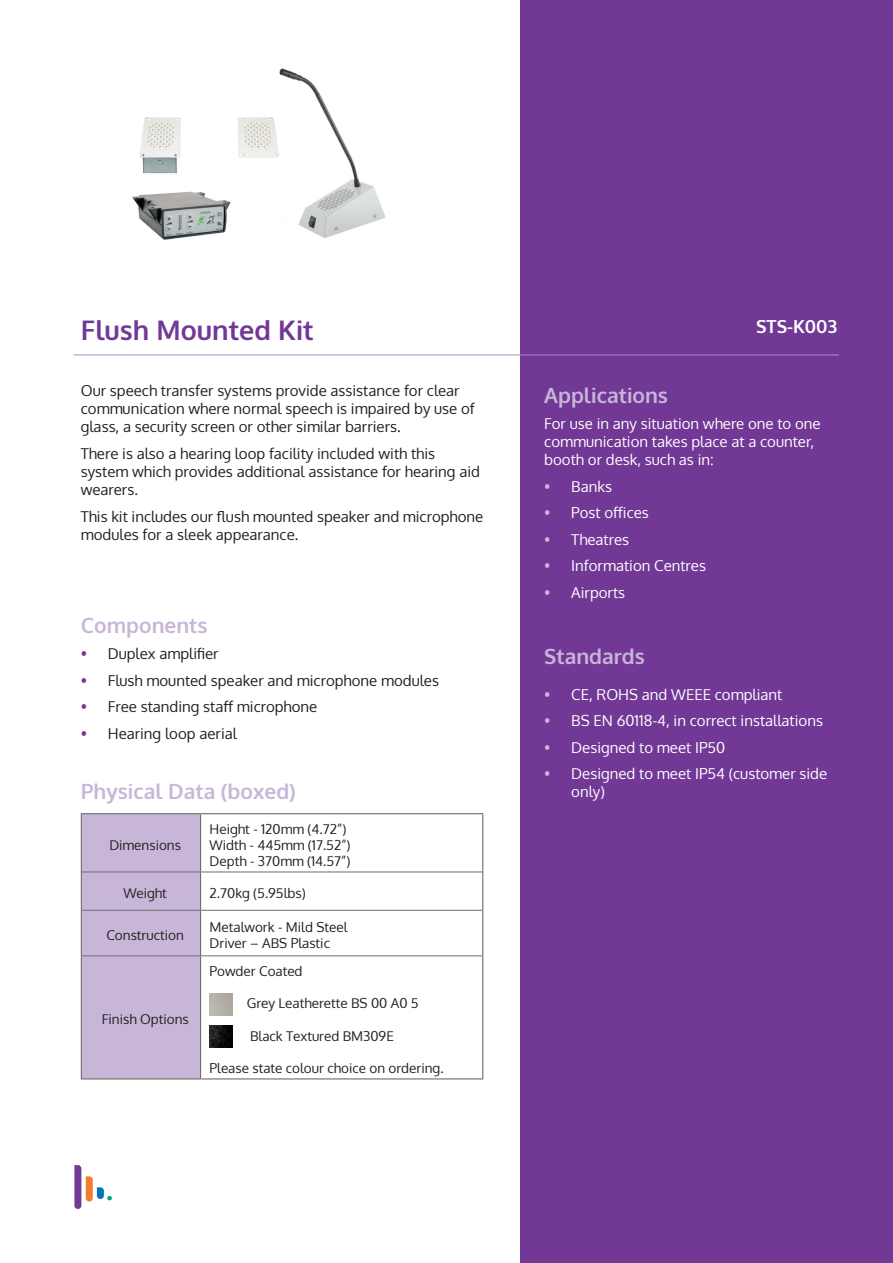
<style>
.page{position:relative;width:893px;height:1263px;background:#fff}
.page>*{position:absolute;margin:0;border:0;box-sizing:border-box;transform-origin:0 0}
.t1{font:700 27px "Oxygen";color:#713896}
.t2{font:700 21px "Oxygen";color:#c7b6d8}
.t3{font:700 18px "Oxygen";color:#fff}
.t4{font:15px/18px "Oxygen";color:#231f20}
.t5{font:15px/18px "Oxygen";color:#fff}
.t6{font:13.5px/16.2px "Oxygen";color:#231f20}
.s1{color:#713896}
.s2{color:#c7b6d8}
</style>
<div class="page">
<div style="left:521px;top:0;width:372px;height:1263px;background:#713896"></div>
<hr style="left:74px;top:355px;width:765px;height:1px;background:#aa8dc2">
<div style="left:82px;top:814px;width:118px;height:264px;background:#c7b6d8"></div>
<hr style="left:200px;top:814px;width:1px;height:57px;background:#6d6d6e">
<hr style="left:482px;top:814px;width:1px;height:58px;background:#6d6d6e">
<hr style="left:200px;top:872px;width:1px;height:38px;background:#6d6d6e">
<hr style="left:482px;top:872px;width:1px;height:38px;background:#6d6d6e">
<hr style="left:200px;top:911px;width:1px;height:44px;background:#6d6d6e">
<hr style="left:482px;top:910px;width:1px;height:46px;background:#6d6d6e">
<hr style="left:200px;top:956px;width:1px;height:122px;background:#6d6d6e">
<hr style="left:482px;top:956px;width:1px;height:122px;background:#6d6d6e">
<hr style="left:81px;top:1078px;width:120px;height:1px;background:#6d6d6e">
<hr style="left:201px;top:1078px;width:282px;height:1px;background:#6d6d6e">
<hr style="left:82px;top:955px;width:119px;height:1px;background:#6d6d6e">
<hr style="left:201px;top:955px;width:281px;height:1px;background:#6d6d6e">
<hr style="left:81px;top:813px;width:120px;height:1px;background:#6d6d6e">
<hr style="left:81px;top:814px;width:1px;height:58px;background:#6d6d6e">
<hr style="left:201px;top:813px;width:282px;height:1px;background:#6d6d6e">
<hr style="left:81px;top:872px;width:1px;height:38px;background:#6d6d6e">
<hr style="left:81px;top:910px;width:1px;height:46px;background:#6d6d6e">
<hr style="left:82px;top:871px;width:119px;height:1px;background:#6d6d6e">
<hr style="left:201px;top:871px;width:281px;height:1px;background:#6d6d6e">
<hr style="left:82px;top:910px;width:119px;height:1px;background:#6d6d6e">
<hr style="left:201px;top:910px;width:281px;height:1px;background:#6d6d6e">
<hr style="left:81px;top:956px;width:1px;height:122px;background:#6d6d6e">
<svg style="left:74px;top:1165px;width:38px;height:44px"></svg>
<img style="left:210px;top:1025px;width:23px;height:23px">
<img style="left:132px;top:68px;width:254px;height:172px">
<h1 class="t1" style="left:81px;top:313px;width:234px">Flush Mounted Kit</h1>
<p class="t4" style="left:81px;top:382px;width:396px">Our speech transfer systems provide assistance for clear communication where normal speech is impaired by use of glass, a security screen or other similar barriers.</p>
<p class="t4" style="left:81px;top:445px;width:401px">There is also a hearing loop facility included with this system which provides additional assistance for hearing aid wearers.</p>
<p class="t4" style="left:81px;top:507px;width:404px">This kit includes our flush mounted speaker and microphone modules for a sleek appearance.</p>
<h2 class="t2" style="left:81px;top:612px;width:128px">Components</h2>
<p class="t4" style="left:81px;top:645px;width:139px"><span class="s1">•</span> Duplex amplifier</p>
<p class="t4" style="left:81px;top:671px;width:360px"><span class="s1">•</span> Flush mounted speaker and microphone modules</p>
<p class="t4" style="left:81px;top:698px;width:238px"><span class="s1">•</span> Free standing staff microphone</p>
<p class="t4" style="left:81px;top:724px;width:158px"><span class="s1">•</span> Hearing loop aerial</p>
<h2 class="t2" style="left:81px;top:778px;width:217px">Physical Data (boxed)</h2>
<p class="t6" style="left:109px;top:837px;width:73px">Dimensions</p>
<p class="t6" style="left:210px;top:821px;width:142px">Height - 120mm (4.72”)<br>Width - 445mm (17.52”)<br>Depth - 370mm (14.57”)</p>
<p class="t6" style="left:123px;top:885px;width:45px">Weight</p>
<p class="t6" style="left:210px;top:885px;width:98px">2.70kg (5.95lbs)</p>
<p class="t6" style="left:106px;top:927px;width:79px">Construction</p>
<p class="t6" style="left:210px;top:919px;width:139px">Metalwork - Mild Steel<br>Driver – ABS Plastic</p>
<p class="t6" style="left:102px;top:1011px;width:89px">Finish Options</p>
<p class="t6" style="left:210px;top:963px;width:94px">Powder Coated</p>
<p class="t6" style="left:247px;top:995px;width:173px">Grey Leatherette BS 00 A0 5</p>
<p class="t6" style="left:250px;top:1027px;width:145px">Black Textured BM309E</p>
<p class="t6" style="left:210px;top:1060px;width:236px">Please state colour choice on ordering.</p>
<p class="t3" style="left:756px;top:315px;width:83px">STS-K003</p>
<h2 class="t2" style="left:544px;top:382px;width:125px">Applications</h2>
<p class="t5" style="left:544px;top:415px;width:278px">For use in any situation where one to one communication takes place at a counter, booth or desk, such as in:</p>
<p class="t5" style="left:544px;top:477px;width:69px"><span class="s2">•</span> Banks</p>
<p class="t5" style="left:544px;top:504px;width:106px"><span class="s2">•</span> Post offices</p>
<p class="t5" style="left:544px;top:530px;width:86px"><span class="s2">•</span> Theatres</p>
<p class="t5" style="left:544px;top:557px;width:163px"><span class="s2">•</span> Information Centres</p>
<p class="t5" style="left:544px;top:583px;width:82px"><span class="s2">•</span> Airports</p>
<h2 class="t2" style="left:544px;top:643px;width:102px">Standards</h2>
<p class="t5" style="left:544px;top:685px;width:240px"><span class="s2">•</span> CE, ROHS and WEEE compliant</p>
<p class="t5" style="left:544px;top:712px;width:280px"><span class="s2">•</span> BS EN 60118-4, in correct installations</p>
<p class="t5" style="left:544px;top:738px;width:182px"><span class="s2">•</span> Designed to meet IP50</p>
<p class="t5" style="left:571px;top:765px;width:257px;text-indent:-27px"><span class="s2">•</span> Designed to meet IP54 (customer side only)</p>
</div>
